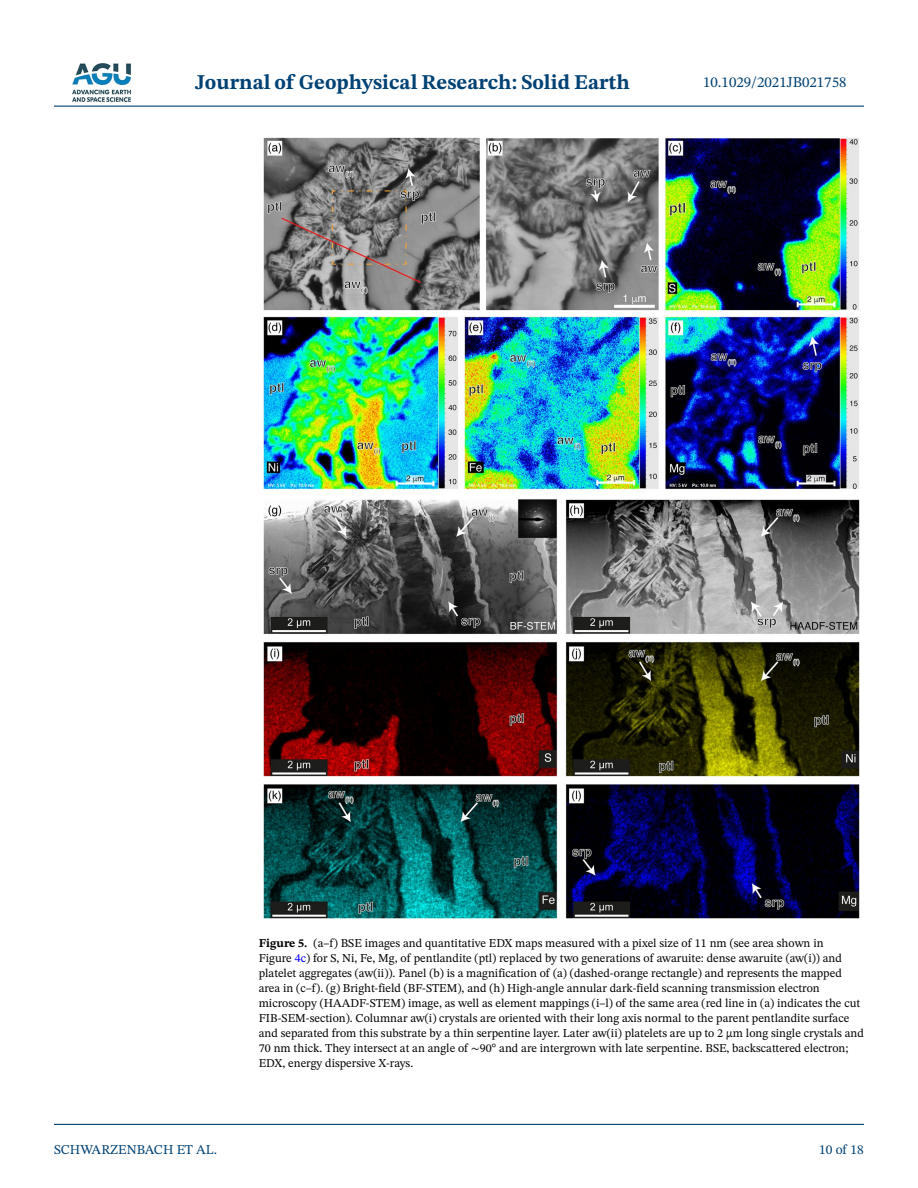
<style>
.page{position:relative;width:918px;height:1188px;background:#fff}
.page>*{position:absolute;margin:0;border:0;box-sizing:border-box;transform-origin:0 0}
.t1{font:700 21px "STIX Two Text";color:#004174}
.t2{font:15px "STIX Two Text";color:#004174}
.t3{font:13.5px "STIX Two Text";color:#004174}
.t4{font:12px/15px "STIX Two Text";color:#000}
.s1{font-weight:700}
.s2{color:#00f}
.s3{font-family:"STIX Two Math"}
</style>
<div class="page">
<hr style="left:54px;top:106px;width:810px;height:1px;background:#004174">
<hr style="left:54px;top:1124px;width:810px;height:1px;background:#004174">
<img style="left:72px;top:63px;width:59px;height:39px">
<img style="left:264px;top:137px;width:595px;height:781px">
<h1 class="t1" style="left:195px;top:67px;width:436px">Journal of Geophysical Research: Solid Earth</h1>
<p class="t2" style="left:703px;top:72px;width:145px">10.1029/2021JB021758</p>
<p class="t3" style="left:54px;top:1140px;width:165px">SCHWARZENBACH ET AL.</p>
<p class="t4" style="left:259px;top:936px;width:607px"><span class="s1">Figure 5.</span> (a–f) BSE images and quantitative EDX maps measured with a pixel size of 11 nm (see area shown in<br>Figure <span class="s2">4c</span>) for S, Ni, Fe, Mg, of pentlandite (ptl) replaced by two generations of awaruite: dense awaruite (aw(i)) and platelet aggregates (aw(ii)). Panel (b) is a magnification of (a) (dashed-orange rectangle) and represents the mapped area in (c–f). (g) Bright-field (BF-STEM), and (h) High-angle annular dark-field scanning transmission electron microscopy (HAADF-STEM) image, as well as element mappings (i–l) of the same area (red line in (a) indicates the cut FIB-SEM-section). Columnar aw(i) crystals are oriented with their long axis normal to the parent pentlandite surface and separated from this substrate by a thin serpentine layer. Later aw(ii) platelets are up to 2 μm long single crystals and 70 nm thick. They intersect at an angle of <span class="s3">∼</span>90° and are intergrown with late serpentine. BSE, backscattered electron; EDX, energy dispersive X-rays.</p>
<p class="t3" style="left:819px;top:1140px;width:46px">10 of 18</p>
</div>
